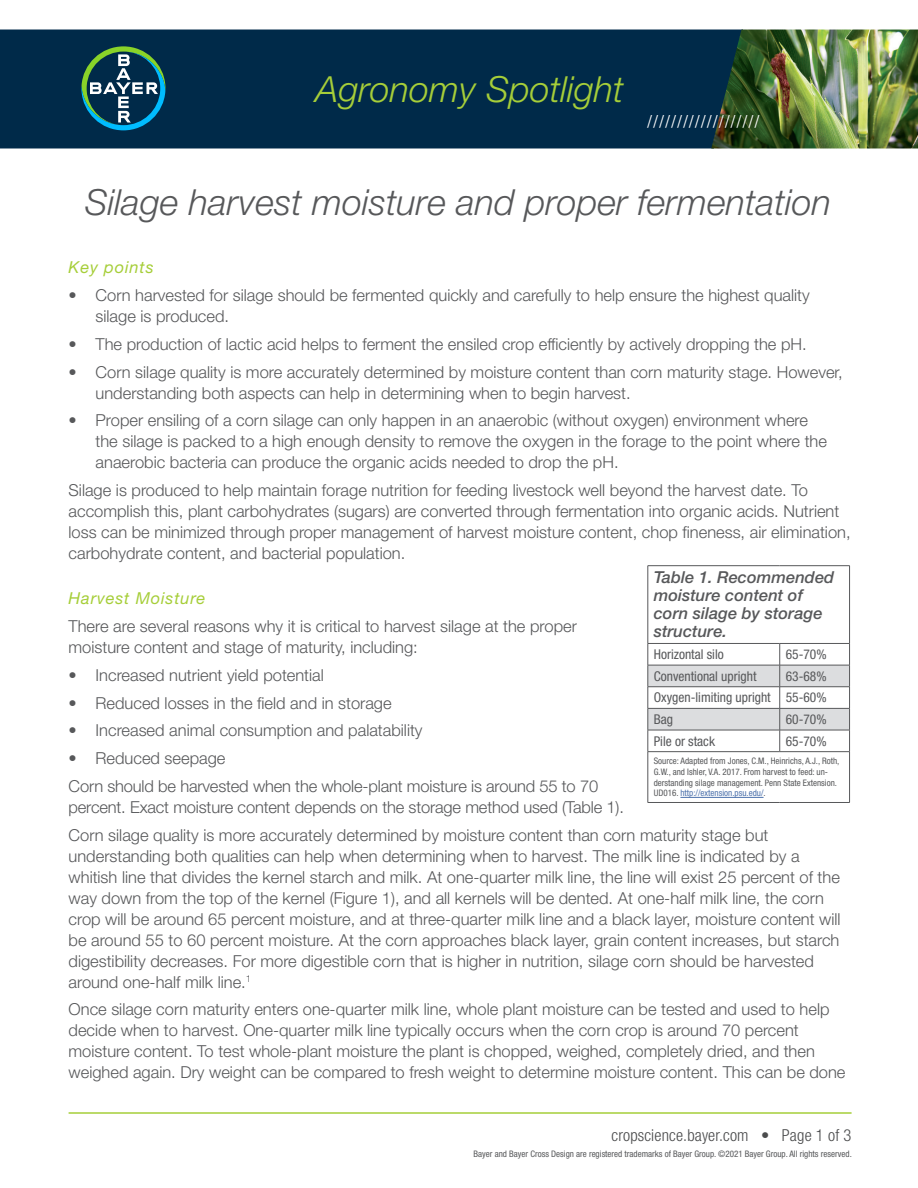
<style>
.page{position:relative;width:918px;height:1188px;background:#fff}
.page>*{position:absolute;margin:0;border:0;box-sizing:border-box;transform-origin:0 0}
.Title__Bayer{font:italic 300 36px "Helvetica Neue LT Pro";color:#57585a}
.t1{font:italic 300 36px "Helvetica Neue LT Pro";color:#a6ce39}
.t2{font:18px "Minion Pro";color:#fff}
.Universal_Text{font:300 16.5px/21px "Helvetica Neue";color:#57585a}
.Universal_Caption{font:italic 500 16.5px/18px "Helvetica Neue LT Pro";color:#57585a}
.t3{font:300 condensed 16.5px "Helvetica Neue LT Std";letter-spacing:.01em;color:#4b4c4d}
.Subhead__Bayer{font:italic 16.5px "Helvetica Neue LT Pro";letter-spacing:.05em;color:#a6ce39}
.SiteDetails_Row2{font:condensed 13.5px "Helvetica Neue LT Std";color:#57585a}
.Legals{font:condensed 9px/10.8px "Helvetica Neue LT Std";color:#57585a}
.s1{color:#4d72ac}
</style>
<div class="page">
<hr style="left:69px;top:1112px;width:783px;height:2px;background:#a6ce39">
<div style="left:0;top:30px;width:711px;height:118px;background:#002a49"></div>
<svg style="left:81px;top:46px;width:84px;height:84px"></svg>
<img style="left:711px;top:30px;width:207px;height:118px">
<hr style="left:648px;top:565px;width:132px;height:1px;background:#57585a">
<hr style="left:648px;top:566px;width:1px;height:77px;background:#57585a">
<hr style="left:780px;top:565px;width:70px;height:1px;background:#57585a">
<hr style="left:849px;top:566px;width:1px;height:77px;background:#57585a">
<hr style="left:648px;top:643px;width:132px;height:1px;background:#57585a">
<hr style="left:780px;top:643px;width:70px;height:1px;background:#57585a">
<svg style="left:648px;top:644px;width:202px;height:107px"></svg>
<hr style="left:648px;top:751px;width:132px;height:1px;background:#57585a">
<hr style="left:648px;top:752px;width:1px;height:50px;background:#57585a">
<hr style="left:780px;top:751px;width:70px;height:1px;background:#57585a">
<hr style="left:849px;top:752px;width:1px;height:50px;background:#57585a">
<hr style="left:648px;top:802px;width:132px;height:1px;background:#57585a">
<hr style="left:780px;top:802px;width:70px;height:1px;background:#57585a">
<hr style="left:680px;top:797px;width:84px;height:1px;background:#4d72ac">
<h1 class="t1" style="left:316px;top:67px;width:309px">Agronomy Spotlight</h1>
<p class="t2" style="left:647px;top:109px;width:115px">///////////////////</p>
<p class="Title__Bayer" style="left:85px;top:180px;width:747px">Silage harvest moisture and proper fermentation</p>
<p class="Subhead__Bayer" style="left:69px;top:257px;width:87px">Key points</p>
<p class="Universal_Text" style="left:96px;top:284px;width:716px;text-indent:-27px">• Corn harvested for silage should be fermented quickly and carefully to help ensure the highest quality silage is produced.</p>
<p class="Universal_Text" style="left:69px;top:333px;width:740px">• The production of lactic acid helps to ferment the ensiled crop efficiently by actively dropping the pH.</p>
<p class="Universal_Text" style="left:96px;top:361px;width:749px;text-indent:-27px">• Corn silage quality is more accurately determined by moisture content than corn maturity stage. However, understanding both aspects can help in determining when to begin harvest.</p>
<p class="Universal_Text" style="left:96px;top:410px;width:733px;text-indent:-27px">• Proper ensiling of a corn silage can only happen in an anaerobic (without oxygen) environment where the silage is packed to a high enough density to remove the oxygen in the forage to the point where the anaerobic bacteria can produce the organic acids needed to drop the pH.</p>
<p class="Universal_Text" style="left:69px;top:479px;width:784px">Silage is produced to help maintain forage nutrition for feeding livestock well beyond the harvest date. To accomplish this, plant carbohydrates (sugars) are converted through fermentation into organic acids. Nutrient loss can be minimized through proper management of harvest moisture content, chop fineness, air elimination, carbohydrate content, and bacterial population.</p>
<p class="Subhead__Bayer" style="left:69px;top:588px;width:138px">Harvest Moisture</p>
<p class="Universal_Text" style="left:69px;top:615px;width:510px">There are several reasons why it is critical to harvest silage at the proper moisture content and stage of maturity, including:</p>
<p class="Universal_Text" style="left:69px;top:664px;width:257px">• Increased nutrient yield potential</p>
<p class="Universal_Text" style="left:69px;top:692px;width:325px">• Reduced losses in the field and in storage</p>
<p class="Universal_Text" style="left:69px;top:720px;width:355px">• Increased animal consumption and palatability</p>
<p class="Universal_Text" style="left:69px;top:747px;width:158px">• Reduced seepage</p>
<p class="Universal_Text" style="left:69px;top:775px;width:557px">Corn should be harvested when the whole-plant moisture is around 55 to 70 percent. Exact moisture content depends on the storage method used (Table 1).</p>
<p class="Universal_Text" style="left:69px;top:824px;width:774px">Corn silage quality is more accurately determined by moisture content than corn maturity stage but understanding both qualities can help when determining when to harvest. The milk line is indicated by a whitish line that divides the kernel starch and milk. At one-quarter milk line, the line will exist 25 percent of the way down from the top of the kernel (Figure 1), and all kernels will be dented. At one-half milk line, the corn crop will be around 65 percent moisture, and at three-quarter milk line and a black layer, moisture content will be around 55 to 60 percent moisture. At the corn approaches black layer, grain content increases, but starch digestibility decreases. For more digestible corn that is higher in nutrition, silage corn should be harvested around one-half milk line.<sup>1</sup></p>
<p class="Universal_Text" style="left:69px;top:999px;width:778px">Once silage corn maturity enters one-quarter milk line, whole plant moisture can be tested and used to help decide when to harvest. One-quarter milk line typically occurs when the corn crop is around 70 percent moisture content. To test whole-plant moisture the plant is chopped, weighed, completely dried, and then weighed again. Dry weight can be compared to fresh weight to determine moisture content. This can be done</p>
<p class="Universal_Caption" style="left:654px;top:568px;width:182px">Table 1. Recommended moisture content of corn silage by storage structure.</p>
<p class="SiteDetails_Row2" style="left:654px;top:647px;width:71px">Horizontal silo</p>
<p class="SiteDetails_Row2" style="left:786px;top:647px;width:42px">65-70%</p>
<p class="SiteDetails_Row2" style="left:654px;top:668px;width:104px">Conventional upright</p>
<p class="SiteDetails_Row2" style="left:786px;top:668px;width:42px">63-68%</p>
<p class="SiteDetails_Row2" style="left:654px;top:690px;width:118px">Oxygen-limiting upright</p>
<p class="SiteDetails_Row2" style="left:786px;top:690px;width:42px">55-60%</p>
<p class="SiteDetails_Row2" style="left:654px;top:711px;width:21px">Bag</p>
<p class="SiteDetails_Row2" style="left:786px;top:711px;width:42px">60-70%</p>
<p class="SiteDetails_Row2" style="left:654px;top:733px;width:63px">Pile or stack</p>
<p class="SiteDetails_Row2" style="left:786px;top:733px;width:42px">65-70%</p>
<p class="Legals" style="left:654px;top:755px;width:187px">Source: Adapted from Jones, C.M., Heinrichs, A.J., Roth, G.W., and Ishler, V.A. 2017. From harvest to feed: un&shy;derstanding silage management. Penn State Extension.<br>UD016. <span class="s1">http://extension.psu.edu/</span>.</p>
<p class="t3" style="left:612px;top:1126px;width:242px">cropscience.bayer.com • Page 1 of 3</p>
<p class="Legals" style="left:474px;top:1149px;width:380px">Bayer and Bayer Cross Design are registered trademarks of Bayer Group. ©2021 Bayer Group. All rights reserved.</p>
</div>
